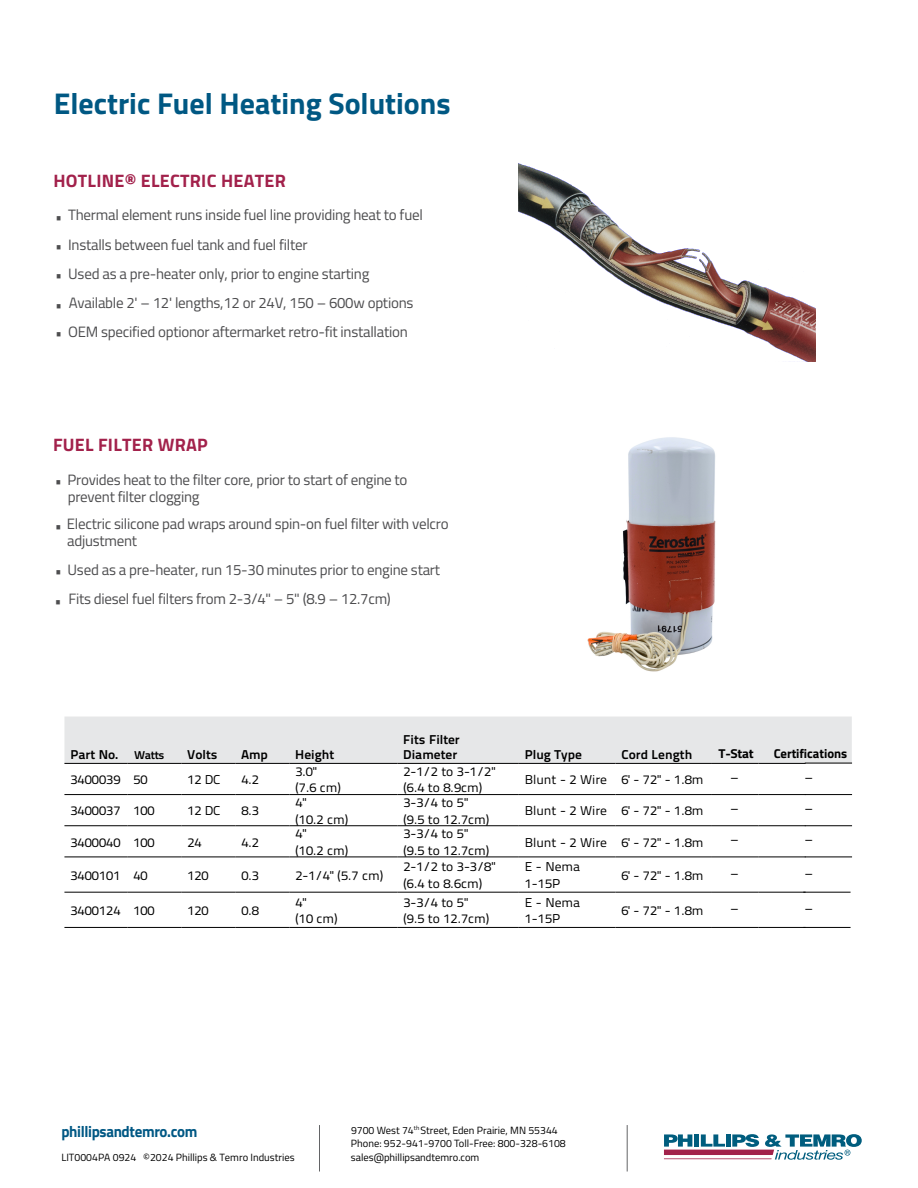
<style>
.page{position:relative;width:918px;height:1188px;background:#fff}
.page>*{position:absolute;margin:0;border:0;box-sizing:border-box;transform-origin:0 0}
.t1{font:700 30px "Titillium";color:#005883}
.t2{font:700 18px "Titillium";letter-spacing:.015em;color:#a2214b}
.t3{font:700 15.75px "Titillium Web";letter-spacing:-.025em;color:#005884;scale:.96 1}
.t4{font:15px/17.4px "Titillium";letter-spacing:-.015em;color:#4d4d4f}
.t5{font:13.5px "Titillium Text 22 L";color:#000}
.t6{font:12.9px/16.5px "Titillium Text 22 L";color:#000;scale:1.05 1}
.t7{font:700 12.9px/15px "Titillium Text 22 L";color:#000;scale:1.05 1}
.t8{font:700 12.9px "Titillium";letter-spacing:-.01em;color:#000}
.t9{font:700 12.9px "Titillium";letter-spacing:-.01em;color:#000;scale:1.05 1}
.t10{font:10.5px/13.5px "Titillium Web";color:#000}
.s1{font-family:"Titillium Text 22 L"}
.s2{font-size:11.4px}
.s3{font-family:"Titillium"}
</style>
<div class="page">
<img style="left:587px;top:437px;width:129px;height:235px">
<div style="left:64px;top:717px;width:788px;height:46px;background:#e6e7e8"></div>
<hr style="left:64px;top:794px;width:63px;height:1px;background:#000">
<hr style="left:127px;top:794px;width:54px;height:1px;background:#000">
<hr style="left:181px;top:794px;width:54px;height:1px;background:#000">
<hr style="left:235px;top:794px;width:54px;height:1px;background:#000">
<hr style="left:289px;top:794px;width:108px;height:1px;background:#000">
<hr style="left:397px;top:794px;width:122px;height:1px;background:#000">
<hr style="left:519px;top:794px;width:96px;height:1px;background:#000">
<hr style="left:615px;top:794px;width:96px;height:1px;background:#000">
<hr style="left:64px;top:825px;width:63px;height:1px;background:#000">
<hr style="left:127px;top:825px;width:54px;height:1px;background:#000">
<hr style="left:181px;top:825px;width:54px;height:1px;background:#000">
<hr style="left:235px;top:825px;width:54px;height:1px;background:#000">
<hr style="left:289px;top:825px;width:108px;height:1px;background:#000">
<hr style="left:397px;top:825px;width:122px;height:1px;background:#000">
<hr style="left:519px;top:825px;width:96px;height:1px;background:#000">
<hr style="left:615px;top:825px;width:96px;height:1px;background:#000">
<hr style="left:711px;top:857px;width:47px;height:1px;background:#000">
<hr style="left:758px;top:857px;width:48px;height:1px;background:#000">
<hr style="left:64px;top:892px;width:63px;height:1px;background:#000">
<hr style="left:127px;top:892px;width:54px;height:1px;background:#000">
<hr style="left:181px;top:892px;width:54px;height:1px;background:#000">
<hr style="left:235px;top:892px;width:54px;height:1px;background:#000">
<hr style="left:289px;top:892px;width:108px;height:1px;background:#000">
<hr style="left:397px;top:892px;width:122px;height:1px;background:#000">
<hr style="left:519px;top:892px;width:96px;height:1px;background:#000">
<hr style="left:615px;top:892px;width:96px;height:1px;background:#000">
<hr style="left:711px;top:892px;width:47px;height:1px;background:#000">
<hr style="left:758px;top:892px;width:48px;height:1px;background:#000">
<hr style="left:64px;top:927px;width:63px;height:1px;background:#000">
<hr style="left:127px;top:927px;width:54px;height:1px;background:#000">
<hr style="left:181px;top:927px;width:54px;height:1px;background:#000">
<hr style="left:235px;top:927px;width:54px;height:1px;background:#000">
<hr style="left:289px;top:927px;width:108px;height:1px;background:#000">
<hr style="left:397px;top:927px;width:122px;height:1px;background:#000">
<hr style="left:519px;top:927px;width:96px;height:1px;background:#000">
<hr style="left:615px;top:927px;width:96px;height:1px;background:#000">
<hr style="left:711px;top:927px;width:47px;height:1px;background:#000">
<hr style="left:758px;top:927px;width:48px;height:1px;background:#000">
<hr style="left:64px;top:857px;width:63px;height:1px;background:#000">
<hr style="left:127px;top:857px;width:54px;height:1px;background:#000">
<hr style="left:181px;top:857px;width:54px;height:1px;background:#000">
<hr style="left:235px;top:857px;width:54px;height:1px;background:#000">
<hr style="left:289px;top:857px;width:108px;height:1px;background:#000">
<hr style="left:397px;top:857px;width:122px;height:1px;background:#000">
<hr style="left:519px;top:857px;width:96px;height:1px;background:#000">
<hr style="left:615px;top:857px;width:96px;height:1px;background:#000">
<hr style="left:64px;top:763px;width:63px;height:1px;background:#000">
<hr style="left:127px;top:763px;width:54px;height:1px;background:#000">
<hr style="left:181px;top:763px;width:54px;height:1px;background:#000">
<hr style="left:235px;top:763px;width:54px;height:1px;background:#000">
<hr style="left:289px;top:763px;width:108px;height:1px;background:#000">
<hr style="left:397px;top:763px;width:122px;height:1px;background:#000">
<hr style="left:519px;top:763px;width:96px;height:1px;background:#000">
<hr style="left:615px;top:763px;width:96px;height:1px;background:#000">
<hr style="left:711px;top:763px;width:47px;height:1px;background:#000">
<hr style="left:758px;top:763px;width:48px;height:1px;background:#000">
<hr style="left:711px;top:794px;width:47px;height:1px;background:#000">
<hr style="left:758px;top:794px;width:48px;height:1px;background:#000">
<hr style="left:711px;top:825px;width:47px;height:1px;background:#000">
<hr style="left:758px;top:825px;width:48px;height:1px;background:#000">
<svg style="left:664px;top:1134px;width:198px;height:26px"></svg>
<hr style="left:664px;top:1158px;width:108px;height:1px;background:#a2224b">
<hr style="left:319px;top:1125px;width:1px;height:47px;background:#636466">
<hr style="left:627px;top:1125px;width:1px;height:47px;background:#636466">
<hr style="left:805px;top:763px;width:47px;height:1px;background:#000">
<hr style="left:805px;top:794px;width:47px;height:1px;background:#000">
<hr style="left:805px;top:825px;width:47px;height:1px;background:#000">
<hr style="left:805px;top:857px;width:47px;height:1px;background:#000">
<hr style="left:803px;top:892px;width:48px;height:1px;background:#000">
<hr style="left:803px;top:927px;width:48px;height:1px;background:#000">
<img style="left:518px;top:163px;width:298px;height:198px">
<h1 class="t1" style="left:54px;top:81px;width:398px">Electric Fuel Heating Solutions</h1>
<p class="t2" style="left:53px;top:166px;width:234px">HOTLINE® ELECTRIC HEATER</p>
<p class="t4" style="left:55px;top:206px;width:369px"><span class="s1">•</span> Thermal element runs inside fuel line providing heat to fuel</p>
<p class="t4" style="left:55px;top:235px;width:254px"><span class="s1">•</span> Installs between fuel tank and fuel filter</p>
<p class="t4" style="left:55px;top:264px;width:316px"><span class="s1">•</span> Used as a pre-heater only, prior to engine starting</p>
<p class="t4" style="left:55px;top:294px;width:360px"><span class="s1">•</span> Available 2' – 12' lengths,12 or 24V, 150 – 600w options</p>
<p class="t4" style="left:55px;top:322px;width:355px"><span class="s1">•</span> OEM specified optionor aftermarket retro-fit installation</p>
<p class="t2" style="left:53px;top:431px;width:156px">FUEL FILTER WRAP</p>
<p class="t4" style="left:68px;top:470px;width:341px;text-indent:-13px"><span class="s1">•</span> Provides heat to the filter core, prior to start of engine to prevent filter clogging</p>
<p class="t4" style="left:67px;top:514px;width:383px;text-indent:-13px"><span class="s1">•</span> Electric silicone pad wraps around spin-on fuel filter with velcro adjustment</p>
<p class="t4" style="left:54px;top:560px;width:387px"><span class="s1">•</span> Used as a pre-heater, run 15-30 minutes prior to engine start</p>
<p class="t4" style="left:54px;top:590px;width:338px"><span class="s1">•</span> Fits diesel fuel filters from 2-3/4" – 5" (8.9 – 12.7cm)</p>
<p class="t7" style="left:70px;top:746px;width:91px">Part No. <span class="s2">Watts</span></p>
<p class="t7" style="left:187px;top:746px;width:30px">Volts</p>
<p class="t7" style="left:241px;top:746px;width:27px">Amp</p>
<p class="t7" style="left:295px;top:746px;width:39px">Height</p>
<p class="t7" style="left:403px;top:731px;width:55px">Fits Filter<br>Diameter</p>
<p class="t7" style="left:525px;top:746px;width:56px">Plug Type</p>
<p class="t7" style="left:621px;top:746px;width:69px">Cord Length</p>
<p class="t9" style="left:719px;top:744px;width:35px">T-Stat</p>
<p class="t8" style="left:774px;top:744px;width:75px">Certifications</p>
<p class="t6" style="left:70px;top:771px;width:75px">3400039 50</p>
<p class="t6" style="left:187px;top:771px;width:33px">12 DC</p>
<p class="t6" style="left:241px;top:771px;width:18px">4.2</p>
<p class="t6" style="left:295px;top:762px;width:45px">3.0" (7.6 cm)</p>
<p class="t6" style="left:403px;top:762px;width:89px">2-1/2 to 3-1/2" (6.4 to 8.9cm)</p>
<p class="t5" style="left:731px;top:767px;width:8px">–</p>
<p class="t5" style="left:806px;top:767px;width:8px">–</p>
<p class="t6" style="left:70px;top:802px;width:82px">3400037 100</p>
<p class="t6" style="left:187px;top:802px;width:33px">12 DC</p>
<p class="t6" style="left:241px;top:802px;width:18px">8.3</p>
<p class="t6" style="left:295px;top:794px;width:52px">4"<br>(10.2 cm)</p>
<p class="t6" style="left:403px;top:794px;width:83px">3-3/4 to 5" (9.5 to 12.7cm)</p>
<p class="t5" style="left:731px;top:798px;width:8px">–</p>
<p class="t5" style="left:806px;top:798px;width:8px">–</p>
<p class="t6" style="left:70px;top:833px;width:82px">3400040 100</p>
<p class="t6" style="left:187px;top:833px;width:15px">24</p>
<p class="t6" style="left:241px;top:833px;width:18px">4.2</p>
<p class="t6" style="left:295px;top:825px;width:52px">4"<br>(10.2 cm)</p>
<p class="t6" style="left:403px;top:825px;width:83px">3-3/4 to 5" (9.5 to 12.7cm)</p>
<p class="t6" style="left:525px;top:771px;width:172px">Blunt - 2 Wire 6' - 72" - 1.8m</p>
<p class="t6" style="left:525px;top:802px;width:172px">Blunt - 2 Wire 6' - 72" - 1.8m</p>
<p class="t6" style="left:525px;top:833px;width:172px">Blunt - 2 Wire 6' - 72" - 1.8m</p>
<p class="t5" style="left:731px;top:830px;width:8px">–</p>
<p class="t5" style="left:806px;top:830px;width:8px">–</p>
<p class="t6" style="left:70px;top:866px;width:75px">3400101 40</p>
<p class="t6" style="left:187px;top:866px;width:22px">120</p>
<p class="t6" style="left:241px;top:866px;width:18px">0.3</p>
<p class="t6" style="left:295px;top:866px;width:85px">2-1/4" (5.7 cm)</p>
<p class="t6" style="left:403px;top:858px;width:89px">2-1/2 to 3-3/8" (6.4 to 8.6cm)</p>
<p class="t6" style="left:525px;top:858px;width:54px">E - Nema<br>1-15P</p>
<p class="t6" style="left:621px;top:866px;width:80px">6' - 72" - 1.8m</p>
<p class="t5" style="left:731px;top:863px;width:8px">–</p>
<p class="t5" style="left:806px;top:863px;width:8px">–</p>
<p class="t6" style="left:70px;top:902px;width:82px">3400124 100</p>
<p class="t6" style="left:187px;top:902px;width:22px">120</p>
<p class="t6" style="left:241px;top:902px;width:18px">0.8</p>
<p class="t6" style="left:295px;top:893px;width:42px">4"<br>(10 cm)</p>
<p class="t6" style="left:403px;top:893px;width:83px">3-3/4 to 5" (9.5 to 12.7cm)</p>
<p class="t6" style="left:525px;top:893px;width:54px">E - Nema<br>1-15P</p>
<p class="t6" style="left:621px;top:902px;width:80px">6' - 72" - 1.8m</p>
<p class="t5" style="left:731px;top:898px;width:8px">–</p>
<p class="t5" style="left:806px;top:898px;width:8px">–</p>
<p class="t3" style="left:61px;top:1120px;width:143px">phillipsandtemro.com</p>
<p class="t10" style="left:61px;top:1150px;width:235px"><span class="s3">LIT0004PA 0924</span> ©2024 Phillips &amp; Temro Industries</p>
<p class="t10" style="left:351px;top:1123px;width:216px">9700 West 74<sup>th</sup> Street, Eden Prairie, MN 55344<br>Phone: 952-941-9700 Toll-Free: 800-328-6108 sales@phillipsandtemro.com</p>
</div>
